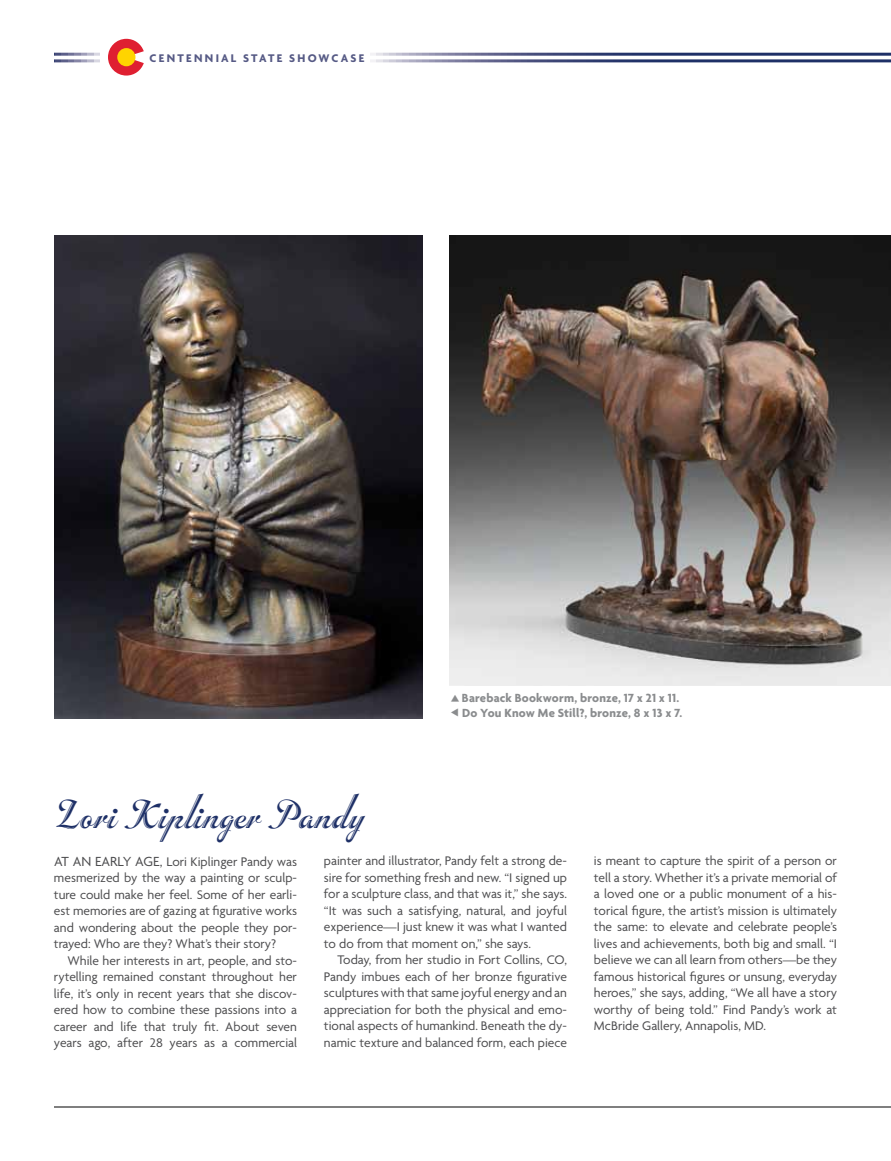
<style>
.page{position:relative;width:891px;height:1161px;background:#fff}
.page>*{position:absolute;margin:0;border:0;box-sizing:border-box;transform-origin:0 0}
.t1{font:42px "Inscription Plain";letter-spacing:.01em;color:#1e3067}
.t2{font:13.5px/16.5px "Agenda";color:#4d4d4f;text-align:justify}
.t3{font:700 12.75px/15px "Agenda";letter-spacing:.015em;color:#8a8c8e}
.t4{font:700 12px "Agenda";letter-spacing:.185em;color:#565a85}
.s1{font-size:14.25px}
</style>
<div class="page">
<svg style="left:108px;top:39px;width:36px;height:37px"></svg>
<div style="left:117px;top:48px;width:18px;height:18px;background:#ffd400;border-radius:50%"></div>
<hr style="left:54px;top:1107px;width:837px;height:1px;background:#000">
<img style="left:54px;top:236px;width:369px;height:483px">
<img style="left:450px;top:236px;width:441px;height:450px">
<p class="t4" style="left:150px;top:51px;width:216px">Centennial State showcase</p>
<h1 class="t1" style="left:54px;top:789px;width:315px">Lori Kiplinger Pandy</h1>
<p class="t3" style="left:462px;top:691px;width:222px">Bareback Bookworm, bronze, 17 x 21 x 11.<br>Do You Know Me Still?, bronze, 8 x 13 x 7.</p>
<p class="t2" style="left:54px;top:853px;width:245px"><span class="s1">At an early ag e,</span> Lori Kiplinger Pandy was mesmerized by the way a painting or sculp&shy;ture could make her feel. Some of her earli&shy;est memories are of gazing at figurative works and wondering about the people they por&shy;trayed: Who are they? What’s their story?</p>
<p class="t2" style="left:54px;top:952px;width:245px;text-indent:14px">While her interests in art, people, and sto&shy;rytelling remained constant throughout her life, it’s only in recent years that she discov&shy;ered how to combine these passions into a career and life that truly fit. About seven years ago, after 28 years as a commercial</p>
<p class="t2" style="left:324px;top:852px;width:245px">painter and illustrator, Pandy felt a strong de&shy;sire for something fresh and new. “I signed up for a sculpture class, and that was it,” she says. “It was such a satisfying, natural, and joyful experience—I just knew it was what I wanted to do from that moment on,” she says.</p>
<p class="t2" style="left:324px;top:951px;width:245px;text-indent:14px">Today, from her studio in Fort Collins, CO, Pandy imbues each of her bronze figurative sculptures with that same joyful energy and an appreciation for both the physical and emo&shy;tional aspects of humankind. Beneath the dy&shy;namic texture and balanced form, each piece</p>
<p class="t2" style="left:594px;top:852px;width:245px">is meant to capture the spirit of a person or tell a story. Whether it’s a private memorial of a loved one or a public monument of a his&shy;torical figure, the artist’s mission is ultimately the same: to elevate and celebrate people’s lives and achievements, both big and small. “I believe we can all learn from others—be they famous historical figures or unsung, everyday heroes,” she says, adding, “We all have a story worthy of being told.” Find Pandy’s work at McBride Gallery, Annapolis, MD.</p>
</div>
